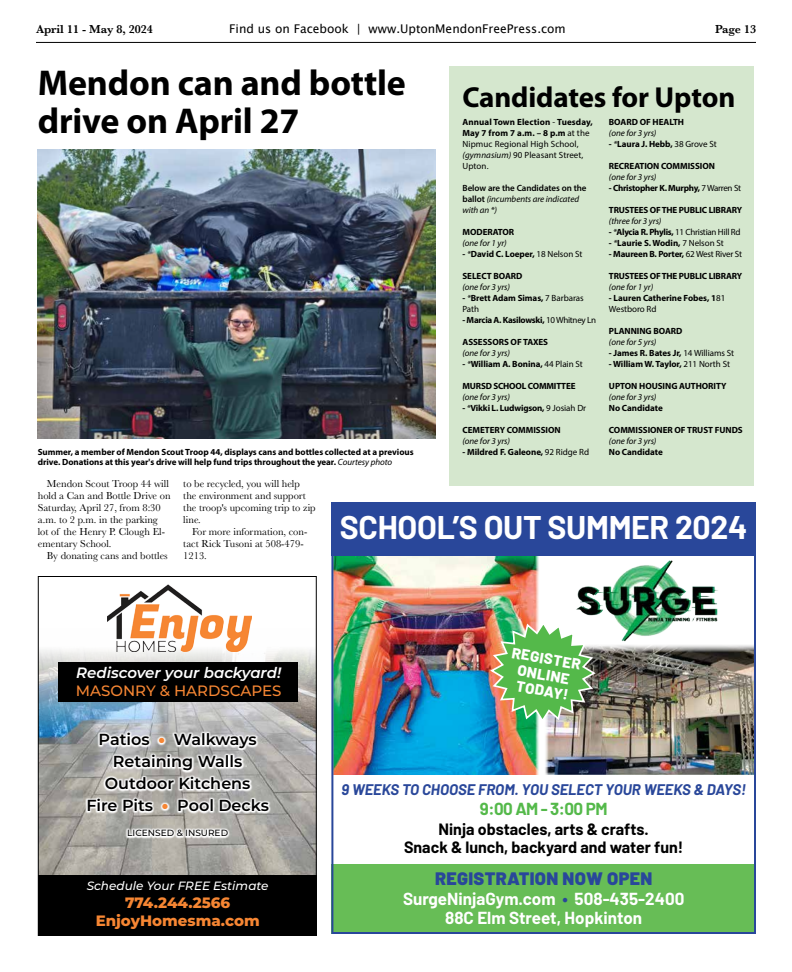
<style>
.page{position:relative;width:792px;height:972px;background:#fff}
.page>*{position:absolute;margin:0;border:0;box-sizing:border-box;transform-origin:0 0}
.t1{font:700 36px/38.7px "Myriad Pro";letter-spacing:-.005em;color:#000}
.t2{font:700 32px "Barlow";letter-spacing:-.01em;color:#fff}
.t3{font:700 29px "Myriad Pro";letter-spacing:-.005em;color:#000}
.t4{font:900 18px "Barlow";letter-spacing:.02em;color:#29479a}
.t5{font:700 17px/19px "Barlow";color:#fff;text-align:center}
.t6{font:700 17px "Barlow";letter-spacing:-.03em;color:#54b94a}
.t7{font:600 16px/22px "Montserrat";color:#000;text-align:center}
.t8{font:700 16px/18px "Barlow";color:#000;text-align:center}
.t9{font:italic 700 15px "Barlow";color:#29479a}
.t10{font:800 15px/18px "Montserrat";color:#f68633;text-align:center}
.t11{font:italic 600 15px "Montserrat";color:#fff}
.t12{font:800 15px/16px "Barlow";color:#fff;text-align:center}
.t13{font:500 15px "Montserrat";color:#f68633}
.t14{font:12px "Lucida Grande";color:#000}
.t15{font:italic 500 12px "Montserrat";color:#fff}
.t16{font:600 12px "Baskerville";color:#000}
.t17{font:10.5px/12px "Baskerville";color:#000}
.t18{font:700 9px/11px "Myriad Pro";letter-spacing:-.005em;color:#000}
.t19{font:italic 9px "Myriad Pro";letter-spacing:-.005em;color:#000}
.t20{font:9px/11px "Myriad Pro";letter-spacing:.01em;color:#000}
.t21{font:600 9px/11px "Myriad Pro";letter-spacing:-.005em;color:#000}
.t22{font:700 9px "Myriad Pro";letter-spacing:-.03em;color:#000}
.t23{font:9px "Myriad Pro";letter-spacing:-.03em;color:#000}
.t24{font:500 9px "Montserrat";color:#000}
.s1{font-weight:700}
.s2{font-style:italic}
.s3{font-weight:400;font-style:italic}
.s4{font-weight:400}
.s5{font-weight:900;color:#f68633}
.s6{color:#29479a}
</style>
<div class="page">
<div style="left:450px;top:66px;width:304px;height:419px;background:#d5e7ce"></div>
<img style="left:38px;top:149px;width:398px;height:290px">
<img style="left:40px;top:650px;width:275px;height:226px">
<div style="left:38px;top:876px;width:279px;height:60px;background:#000"></div>
<div style="left:58px;top:663px;width:240px;height:39px;background:#000"></div>
<svg style="left:85px;top:731px;width:186px;height:108px"></svg>
<img style="left:108px;top:584px;width:143px;height:67px">
<div style="left:38px;top:576px;width:279px;height:360px;border:1px solid #000"></div>
<div style="left:331px;top:865px;width:425px;height:69px;background:#67bd56"></div>
<img style="left:334px;top:556px;width:205px;height:219px">
<img style="left:545px;top:645px;width:208px;height:130px">
<div style="left:332px;top:502px;width:424px;height:54px;background:#29479a"></div>
<img style="left:488px;top:620px;width:109px;height:104px">
<div style="left:331px;top:502px;width:425px;height:432px;border:2px solid #29479a"></div>
<img style="left:552px;top:560px;width:193px;height:93px">
<hr style="left:36px;top:42px;width:720px;height:1px;background:#000">
<h3 class="t16" style="left:36px;top:21px;width:118px">April 11 - May 8, 2024</h3>
<h3 class="t14" style="left:229px;top:22px;width:338px">Find us on Facebook | www.UptonMendonFreePress.com</h3>
<h3 class="t16" style="left:715px;top:21px;width:43px">Page 13</h3>
<h1 class="t1" style="left:38px;top:62px;width:369px">Mendon can and bottle drive on April 27</h1>
<h3 class="t3" style="left:462px;top:78px;width:274px">Candidates for Upton</h3>
<p class="t20" style="left:462px;top:116px;width:132px"><span class="s1">Annual Town Election</span> - <span class="s1">Tuesday,<br>May 7 from 7 a.m. – 8 p.m</span> at the<br>Nipmuc Regional High School, <span class="s2">(gymnasium)</span> 90 Pleasant Street,<br>Upton.</p>
<p class="t21" style="left:462px;top:182px;width:126px">Below are the Candidates on the ballot <span class="s3">(incumbents are indicated with an *)</span></p>
<p class="t18" style="left:462px;top:226px;width:53px">MODERATOR</p>
<p class="t19" style="left:462px;top:237px;width:46px">(one for 1 yr)</p>
<p class="t18" style="left:462px;top:248px;width:122px">- <span class="s3">*</span>David C. Loeper, <span class="s4">18 Nelson St</span></p>
<p class="t18" style="left:462px;top:270px;width:62px">SELECT BOARD</p>
<p class="t19" style="left:462px;top:281px;width:49px">(one for 3 yrs)</p>
<p class="t18" style="left:462px;top:292px;width:123px">- <span class="s3">*</span>Brett Adam Simas, <span class="s4">7 Barbaras<br>Path</span></p>
<p class="t22" style="left:462px;top:314px;width:135px">- Marcia A. Kasilowski, <span class="s4">10 Whitney Ln</span></p>
<p class="t18" style="left:462px;top:336px;width:87px">ASSESSORS OF TAXES</p>
<p class="t19" style="left:462px;top:347px;width:49px">(one for 3 yrs)</p>
<p class="t18" style="left:462px;top:358px;width:122px">- <span class="s3">*</span>William A. Bonina, <span class="s4">44 Plain St</span></p>
<p class="t18" style="left:462px;top:380px;width:114px">MURSD SCHOOL COMMITTEE</p>
<p class="t19" style="left:462px;top:391px;width:49px">(one for 3 yrs)</p>
<p class="t18" style="left:462px;top:402px;width:125px">- <span class="s3">*</span>Vikki L. Ludwigson, <span class="s4">9 Josiah Dr</span></p>
<p class="t18" style="left:462px;top:424px;width:100px">CEMETERY COMMISSION</p>
<p class="t19" style="left:462px;top:435px;width:49px">(one for 3 yrs)</p>
<p class="t18" style="left:462px;top:446px;width:128px">- Mildred F. Galeone, <span class="s4">92 Ridge Rd</span></p>
<p class="t18" style="left:609px;top:116px;width:77px">BOARD OF HEALTH</p>
<p class="t19" style="left:609px;top:127px;width:49px">(one for 3 yrs)</p>
<p class="t18" style="left:609px;top:138px;width:109px">- <span class="s3">*</span>Laura J. Hebb, <span class="s4">38 Grove St</span></p>
<p class="t18" style="left:609px;top:160px;width:108px">RECREATION COMMISSION</p>
<p class="t19" style="left:609px;top:171px;width:49px">(one for 3 yrs)</p>
<p class="t22" style="left:609px;top:182px;width:134px">- Christopher K. Murphy, <span class="s4">7 Warren St</span></p>
<p class="t18" style="left:609px;top:204px;width:135px">TRUSTEES OF THE PUBLIC LIBRARY</p>
<p class="t19" style="left:609px;top:215px;width:54px">(three for 3 yrs)</p>
<p class="t23" style="left:609px;top:226px;width:133px"><span class="s1">-</span> <span class="s2">*</span><span class="s1">Alycia R. Phylis,</span> 11 Christian Hill Rd</p>
<p class="t18" style="left:609px;top:237px;width:116px">- <span class="s3">*</span>Laurie S. Wodin, <span class="s4">7 Nelson St</span></p>
<p class="t18" style="left:609px;top:248px;width:135px">- Maureen B. Porter, <span class="s4">62 West River St</span></p>
<p class="t18" style="left:609px;top:270px;width:135px">TRUSTEES OF THE PUBLIC LIBRARY</p>
<p class="t19" style="left:609px;top:281px;width:46px">(one for 1 yr)</p>
<p class="t18" style="left:609px;top:292px;width:118px">- Lauren Catherine Fobes, 1<span class="s4">81<br>Westboro Rd</span></p>
<p class="t18" style="left:609px;top:325px;width:75px">PLANNING BOARD</p>
<p class="t19" style="left:609px;top:336px;width:49px">(one for 5 yrs)</p>
<p class="t18" style="left:609px;top:347px;width:127px">- James R. Bates Jr, <span class="s4">14 Williams St</span></p>
<p class="t18" style="left:609px;top:358px;width:123px">- William W. Taylor, <span class="s4">211 North St</span></p>
<p class="t18" style="left:609px;top:380px;width:119px">UPTON HOUSING AUTHORITY</p>
<p class="t19" style="left:609px;top:391px;width:49px">(one for 3 yrs)</p>
<p class="t18" style="left:609px;top:402px;width:55px">No Candidate</p>
<p class="t18" style="left:609px;top:424px;width:135px">COMMISSIONER OF TRUST FUNDS</p>
<p class="t19" style="left:609px;top:435px;width:49px">(one for 3 yrs)</p>
<p class="t18" style="left:609px;top:446px;width:55px">No Candidate</p>
<p class="t18" style="left:38px;top:447px;width:377px;line-height:10px">Summer, a member of Mendon Scout Troop 44, displays cans and bottles collected at a previous drive. Donations at this year's drive will help fund trips throughout the year. <span class="s3">Courtesy photo</span></p>
<p class="t17" style="left:38px;top:478px;width:134px;text-indent:9px">Mendon Scout Troop 44 will hold a Can and Bottle Drive on<br>Saturday, April 27, from 8:30 a.m. to 2 p.m. in the parking lot of the Henry P. Clough El&shy;ementary School.</p>
<p class="t17" style="left:47px;top:550px;width:122px">By donating cans and bottles</p>
<p class="t17" style="left:183px;top:478px;width:134px">to be recycled, you will help the environment and support the troop's upcoming trip to zip line.</p>
<p class="t17" style="left:183px;top:526px;width:126px;text-indent:9px">For more information, con&shy;tact Rick Tusoni at 508-479-<br>1213.</p>
<h2 class="t2" style="left:340px;top:504px;width:409px">SCHOOL’S OUT SUMMER 2024</h2>
<h3 class="t11" style="left:76px;top:662px;width:207px">Rediscover your backyard!</h3>
<h3 class="t13" style="left:76px;top:680px;width:207px">MASONRY &amp; HARDSCAPES</h3>
<h3 class="t7" style="left:86px;top:728px;width:184px">Patios <span class="s5">•</span> Walkways<br>Retaining Walls<br>Outdoor Kitchens<br>Fire Pits <span class="s5">•</span> Pool Decks</h3>
<p class="t24" style="left:127px;top:827px;width:102px">LICENSED &amp; INSURED</p>
<h3 class="t15" style="left:87px;top:877px;width:183px">Schedule Your FREE Estimate</h3>
<h3 class="t10" style="left:96px;top:892px;width:166px">774.244.2566<br>EnjoyHomesma.com</h3>
<h3 class="t12" style="left:514px;top:643px;width:71px;rotate:10deg">REGISTER<br>ONLINE<br>TODAY!</h3>
<h3 class="t9" style="left:341px;top:779px;width:406px">9 WEEKS TO CHOOSE FROM. YOU SELECT YOUR WEEKS &amp; DAYS!</h3>
<h3 class="t6" style="left:480px;top:797px;width:129px">9:00 AM - 3:00 PM</h3>
<h3 class="t8" style="left:404px;top:819px;width:281px">Ninja obstacles, arts &amp; crafts.<br>Snack &amp; lunch, backyard and water fun!</h3>
<h3 class="t4" style="left:435px;top:865px;width:219px">REGISTRATION NOW OPEN</h3>
<h3 class="t5" style="left:403px;top:888px;width:283px">SurgeNinjaGym.com <span class="s6">•</span> 508-435-2400<br>88C Elm Street, Hopkinton</h3>
</div>
